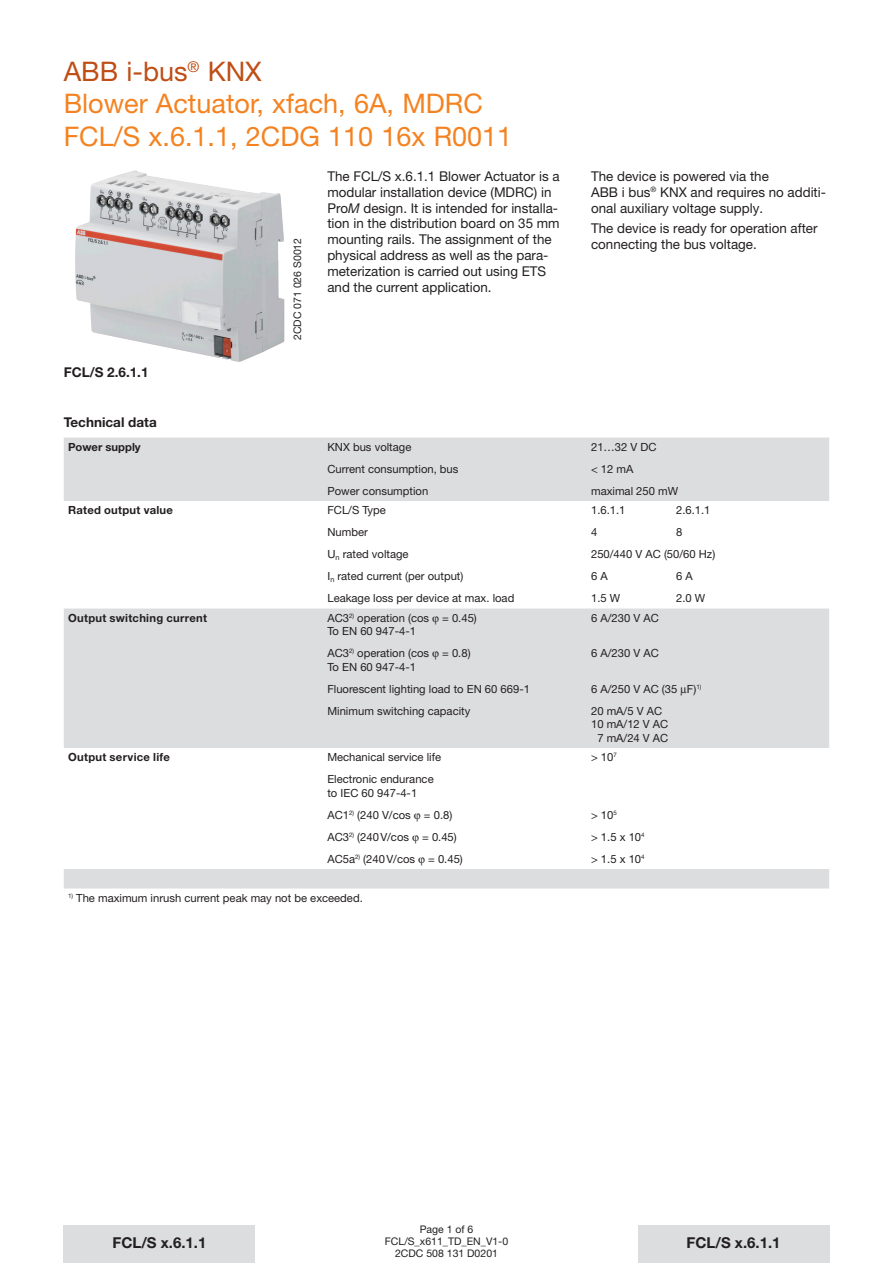
<style>
.page{position:relative;width:893px;height:1263px;background:#fff}
.page>*{position:absolute;margin:0;border:0;box-sizing:border-box;transform-origin:0 0}
.t1{font:27px/32.4px "Helvetica Neue LT";color:#f58220}
.t2{font:700 15px "Helvetica Neue LT";color:#231f20}
.TD_Fliesstext_9_10_6{font:13.5px/15.9px "Helvetica Neue LT";color:#231f20}
.TD_Überschrift{font:700 13.5px "Helvetica Neue LT";color:#231f20}
.TD_Tabelle_7_5_9{font:11.25px/13.5px "Helvetica Neue LT";color:#231f20}
.TD_Tabelle_7_5_9-2{font:700 11.25px "Helvetica Neue LT";letter-spacing:.025em;color:#231f20}
.TD_Tabelle_7_5_9-3{font:700 11.25px "Helvetica Neue LT";color:#231f20}
.TD_7_8_Fuss{font:10.5px/12px "Helvetica Neue LT";color:#231f20;text-align:center}
.TD_Bildunterschrift{font:10.5px "Helvetica Neue LT";color:#231f20}
.s1{color:#be4e16}
.s2{font-style:italic}
</style>
<div class="page">
<div style="left:638px;top:1225px;width:191px;height:38px;background:#dcdddf"></div>
<div style="left:64px;top:1225px;width:191px;height:38px;background:#dcdddf"></div>
<img style="left:75px;top:170px;width:209px;height:192px">
<svg style="left:64px;top:438px;width:765px;height:450px"></svg>
<svg style="left:433px;top:616px;width:6px;height:8px"></svg>
<svg style="left:433px;top:651px;width:6px;height:9px"></svg>
<svg style="left:681px;top:687px;width:6px;height:8px"></svg>
<svg style="left:414px;top:813px;width:7px;height:8px"></svg>
<svg style="left:413px;top:835px;width:6px;height:8px"></svg>
<svg style="left:419px;top:857px;width:6px;height:8px"></svg>
<h1 class="t1" style="left:64px;top:55px;width:450px"><span class="s1">ABB i-bus</span><sup>®</sup> <span class="s1">KNX<br></span>Blower Actuator, xfach, 6A, MDRC<br>FCL/S x.6.1.1, 2CDG 110 16x R0011</h1>
<p class="TD_Überschrift" style="left:64px;top:364px;width:86px">FCL/S 2.6.1.1</p>
<p class="TD_Bildunterschrift" style="left:291px;top:340px;width:104px;rotate:-90deg">2CDC 071 026 S0012</p>
<p class="TD_Fliesstext_9_10_6" style="left:327px;top:168px;width:234px">The FCL/S x.6.1.1 Blower Actuator is a modular installation device (MDRC) in Pro<span class="s2">M</span> design. It is intended for installa&shy;tion in the distribution board on 35 mm mounting rails. The assignment of the physical address as well as the para&shy;meterization is carried out using ETS and the current application.</p>
<p class="TD_Fliesstext_9_10_6" style="left:591px;top:168px;width:236px">The device is powered via the<br>ABB i bus<sup>®</sup> KNX and requires no additi&shy;onal auxiliary voltage supply.</p>
<p class="TD_Fliesstext_9_10_6" style="left:591px;top:220px;width:228px">The device is ready for operation after connecting the bus voltage.</p>
<p class="TD_Überschrift" style="left:64px;top:414px;width:94px">Technical data</p>
<p class="TD_Tabelle_7_5_9-3" style="left:68px;top:440px;width:74px">Power supply</p>
<p class="TD_Tabelle_7_5_9" style="left:327px;top:440px;width:85px">KNX bus voltage</p>
<p class="TD_Tabelle_7_5_9" style="left:327px;top:462px;width:133px">Current consumption, bus</p>
<p class="TD_Tabelle_7_5_9" style="left:327px;top:484px;width:102px">Power consumption</p>
<p class="TD_Tabelle_7_5_9-2" style="left:68px;top:503px;width:106px">Rated output value</p>
<p class="TD_Tabelle_7_5_9" style="left:327px;top:503px;width:60px">FCL/S Type</p>
<p class="TD_Tabelle_7_5_9" style="left:327px;top:525px;width:42px">Number</p>
<p class="TD_Tabelle_7_5_9" style="left:327px;top:547px;width:83px">U<sub>n</sub> rated voltage</p>
<p class="TD_Tabelle_7_5_9" style="left:327px;top:569px;width:137px">I<sub>n</sub> rated current (per output)</p>
<p class="TD_Tabelle_7_5_9" style="left:327px;top:591px;width:188px">Leakage loss per device at max. load</p>
<p class="TD_Tabelle_7_5_9-2" style="left:68px;top:611px;width:141px">Output switching current</p>
<p class="TD_Tabelle_7_5_9" style="left:327px;top:611px;width:151px">AC3<sup>2)</sup> operation (cos = 0.45)<br>To EN 60 947-4-1</p>
<p class="TD_Tabelle_7_5_9" style="left:327px;top:646px;width:145px">AC3<sup>2)</sup> operation (cos = 0.8)<br>To EN 60 947-4-1</p>
<p class="TD_Tabelle_7_5_9" style="left:327px;top:682px;width:204px">Fluorescent lighting load to EN 60 669-1</p>
<p class="TD_Tabelle_7_5_9" style="left:327px;top:704px;width:144px">Minimum switching capacity</p>
<p class="TD_Tabelle_7_5_9-2" style="left:68px;top:750px;width:103px">Output service life</p>
<p class="TD_Tabelle_7_5_9" style="left:327px;top:750px;width:115px">Mechanical service life</p>
<p class="TD_Tabelle_7_5_9" style="left:327px;top:772px;width:108px">Electronic endurance to IEC 60 947-4-1</p>
<p class="TD_Tabelle_7_5_9" style="left:327px;top:808px;width:126px">AC1<sup>2)</sup> (240 V/cos = 0.8)</p>
<p class="TD_Tabelle_7_5_9" style="left:327px;top:830px;width:131px">AC3<sup>2)</sup> (240V/cos = 0.45)</p>
<p class="TD_Tabelle_7_5_9" style="left:327px;top:852px;width:137px">AC5a<sup>2)</sup> (240V/cos = 0.45)</p>
<p class="TD_Tabelle_7_5_9" style="left:68px;top:891px;width:296px"><sup>1)</sup> The maximum inrush current peak may not be exceeded.</p>
<p class="TD_Tabelle_7_5_9" style="left:591px;top:440px;width:67px">21…32 V DC</p>
<p class="TD_Tabelle_7_5_9" style="left:591px;top:462px;width:44px">&lt; 12 mA</p>
<p class="TD_Tabelle_7_5_9" style="left:591px;top:484px;width:89px">maximal 250 mW</p>
<p class="TD_Tabelle_7_5_9" style="left:591px;top:503px;width:36px">1.6.1.1</p>
<p class="TD_Tabelle_7_5_9" style="left:676px;top:503px;width:36px">2.6.1.1</p>
<p class="TD_Tabelle_7_5_9" style="left:591px;top:525px;width:8px">4</p>
<p class="TD_Tabelle_7_5_9" style="left:676px;top:525px;width:8px">8</p>
<p class="TD_Tabelle_7_5_9" style="left:591px;top:547px;width:126px">250/440 V AC (50/60 Hz)</p>
<p class="TD_Tabelle_7_5_9" style="left:591px;top:569px;width:18px">6 A</p>
<p class="TD_Tabelle_7_5_9" style="left:676px;top:569px;width:18px">6 A</p>
<p class="TD_Tabelle_7_5_9" style="left:591px;top:591px;width:31px">1.5 W</p>
<p class="TD_Tabelle_7_5_9" style="left:676px;top:591px;width:31px">2.0 W</p>
<p class="TD_Tabelle_7_5_9" style="left:591px;top:611px;width:69px">6 A/230 V AC</p>
<p class="TD_Tabelle_7_5_9" style="left:591px;top:646px;width:69px">6 A/230 V AC</p>
<p class="TD_Tabelle_7_5_9" style="left:591px;top:682px;width:112px">6 A/250 V AC (35 F)<sup>1)</sup></p>
<p class="TD_Tabelle_7_5_9" style="left:591px;top:704px;width:79px;text-align:center">20 mA/5 V AC<br>10 mA/12 V AC<br>7 mA/24 V AC</p>
<p class="TD_Tabelle_7_5_9" style="left:591px;top:750px;width:27px">&gt; 10<sup>7</sup></p>
<p class="TD_Tabelle_7_5_9" style="left:591px;top:808px;width:27px">&gt; 10<sup>5</sup></p>
<p class="TD_Tabelle_7_5_9" style="left:591px;top:830px;width:55px">&gt; 1.5 x 10<sup>4</sup></p>
<p class="TD_Tabelle_7_5_9" style="left:591px;top:852px;width:55px">&gt; 1.5 x 10<sup>4</sup></p>
<p class="TD_7_8_Fuss" style="left:385px;top:1223px;width:125px">Page 1 of 6<br>FCL/S_x611_TD_EN_V1-0<br>2CDC 508 131 D0201</p>
<h2 class="t2" style="left:112px;top:1234px;width:95px">FCL/S x.6.1.1</h2>
<h2 class="t2" style="left:687px;top:1234px;width:95px">FCL/S x.6.1.1</h2>
</div>
